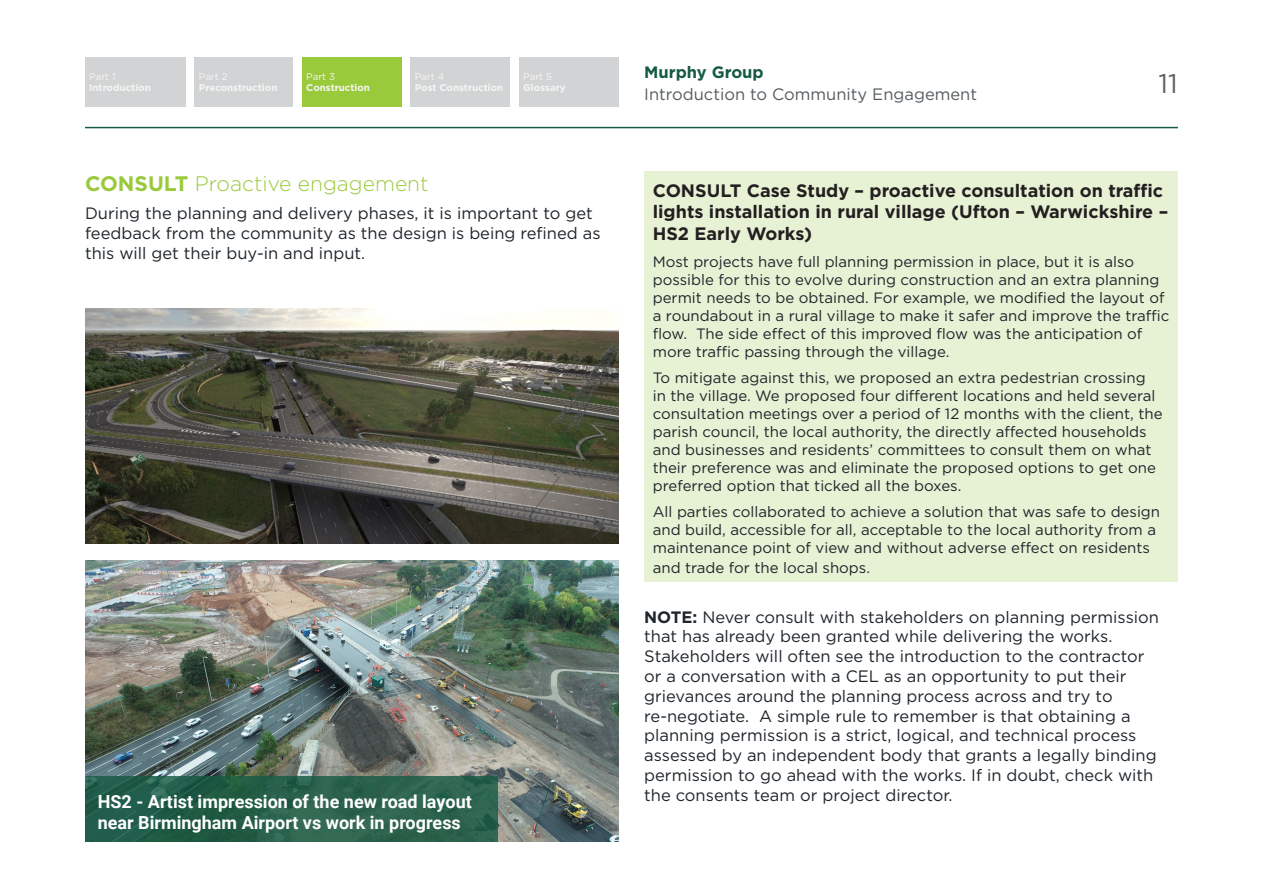
<style>
.page{position:relative;width:1263px;height:893px;background:#fff}
.page>*{position:absolute;margin:0;border:0;box-sizing:border-box;transform-origin:0 0}
.t1{font:27px "Gotham";color:#636366}
.Body_Text__Cap_Stat{font:300 21px "Gotham";color:#99ca3b}
.Heading_4___12pt{font:700 18px/21.6px "Gotham";color:#231f20}
.t2{font:700 18px/21.6px "Roboto";color:#fff}
.Body_Text__Cap_Stat-2{font:16.5px/19.8px "Gotham";color:#1e252b}
.t3{font:16.5px "Gotham";color:#565c60}
.t4{font:700 16.5px "Gotham";color:#155a42}
.Body_Text__Cap_Stat-3{font:15px/18px "Gotham";color:#1e252b}
.Body_Text__Cap_Stat-4{font:700 9.75px "Gotham";color:#f5f5f4}
.Body_Text__Cap_Stat-5{font:9.75px "Gotham";color:#f5f5f4}
.s1{font-weight:700}
</style>
<div class="page">
<div style="left:644px;top:171px;width:534px;height:411px;background:#e7f1d4"></div>
<img style="left:85px;top:308px;width:534px;height:235px">
<hr style="left:85px;top:127px;width:1093px;height:1px;background:#155a42">
<div style="left:85px;top:57px;width:101px;height:49px;background:#d2d3d5"></div>
<div style="left:195px;top:57px;width:98px;height:49px;background:#d2d3d5"></div>
<div style="left:410px;top:57px;width:100px;height:49px;background:#d2d3d5"></div>
<div style="left:519px;top:57px;width:100px;height:49px;background:#d2d3d5"></div>
<img style="left:85px;top:560px;width:534px;height:282px">
<div style="left:302px;top:57px;width:100px;height:49px;background:#99ca3b"></div>
<svg style="left:85px;top:776px;width:412px;height:66px;background:#27604a"></svg>
<p class="Body_Text__Cap_Stat-5" style="left:89px;top:70px;width:28px">Part 1</p>
<p class="Body_Text__Cap_Stat-4" style="left:89px;top:82px;width:63px">Introduction</p>
<p class="Body_Text__Cap_Stat-5" style="left:199px;top:70px;width:30px">Part 2</p>
<p class="Body_Text__Cap_Stat-4" style="left:199px;top:82px;width:80px">Preconstruction</p>
<p class="Body_Text__Cap_Stat-5" style="left:306px;top:70px;width:30px">Part 3</p>
<p class="Body_Text__Cap_Stat-4" style="left:306px;top:82px;width:65px">Construction</p>
<p class="Body_Text__Cap_Stat-5" style="left:415px;top:70px;width:31px">Part 4</p>
<p class="Body_Text__Cap_Stat-4" style="left:415px;top:82px;width:90px">Post Construction</p>
<p class="Body_Text__Cap_Stat-5" style="left:523px;top:70px;width:30px">Part 5</p>
<p class="Body_Text__Cap_Stat-4" style="left:523px;top:82px;width:44px">Glossary</p>
<p class="t4" style="left:644px;top:63px;width:121px">Murphy Group</p>
<p class="t3" style="left:644px;top:84px;width:334px">Introduction to Community Engagement</p>
<h1 class="t1" style="left:1158px;top:66px;width:21px">11</h1>
<p class="Body_Text__Cap_Stat" style="left:85px;top:172px;width:345px"><span class="s1">CONSULT</span> Proactive engagement</p>
<p class="Body_Text__Cap_Stat-2" style="left:85px;top:203px;width:517px">During the planning and delivery phases, it is important to get feedback from the community as the design is being refined as this will get their buy-in and input.</p>
<p class="Heading_4___12pt" style="left:653px;top:179px;width:517px">CONSULT Case Study – proactive consultation on traffic lights installation in rural village (Ufton – Warwickshire –<br>HS2 Early Works)</p>
<p class="Body_Text__Cap_Stat-3" style="left:653px;top:252px;width:518px">Most projects have full planning permission in place, but it is also possible for this to evolve during construction and an extra planning permit needs to be obtained. For example, we modified the layout of a roundabout in a rural village to make it safer and improve the traffic flow. The side effect of this improved flow was the anticipation of more traffic passing through the village.</p>
<p class="Body_Text__Cap_Stat-3" style="left:653px;top:368px;width:511px">To mitigate against this, we proposed an extra pedestrian crossing in the village. We proposed four different locations and held several consultation meetings over a period of 12 months with the client, the parish council, the local authority, the directly affected households and businesses and residents’ committees to consult them on what their preference was and eliminate the proposed options to get one preferred option that ticked all the boxes.</p>
<p class="Body_Text__Cap_Stat-3" style="left:653px;top:503px;width:509px">All parties collaborated to achieve a solution that was safe to design and build, accessible for all, acceptable to the local authority from a maintenance point of view and without adverse effect on residents</p>
<p class="Body_Text__Cap_Stat-3" style="left:653px;top:558px;width:219px">and trade for the local shops.</p>
<p class="t2" style="left:98px;top:790px;width:376px">HS2 - Artist impression of the new road layout near Birmingham Airport vs work in progress</p>
<p class="Body_Text__Cap_Stat-2" style="left:644px;top:606px;width:516px"><span class="s1">NOTE:</span> Never consult with stakeholders on planning permission that has already been granted while delivering the works.<br>Stakeholders will often see the introduction to the contractor or a conversation with a CEL as an opportunity to put their grievances around the planning process across and try to re-negotiate. A simple rule to remember is that obtaining a planning permission is a strict, logical, and technical process assessed by an independent body that grants a legally binding permission to go ahead with the works. If in doubt, check with the consents team or project director.</p>
</div>
